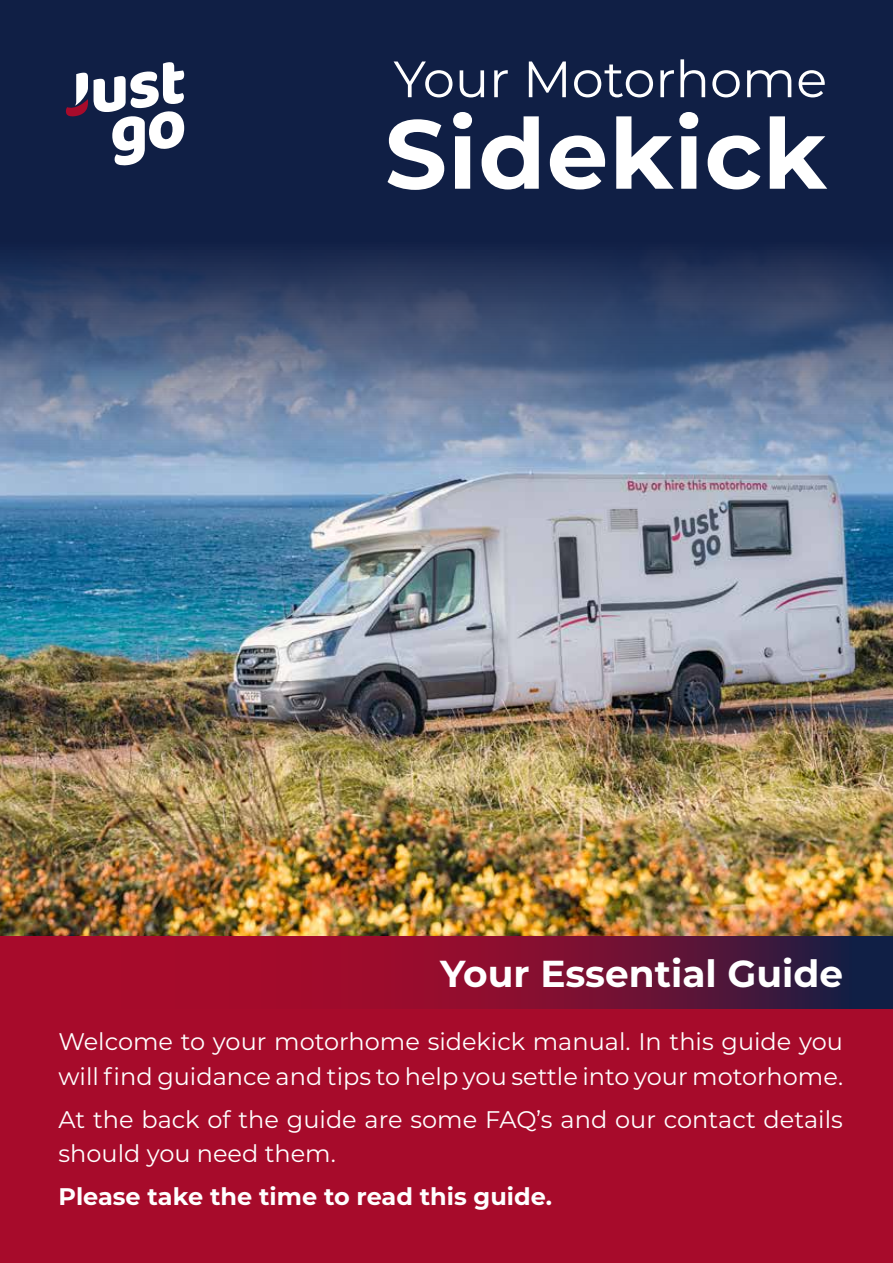
<style>
.page{position:relative;width:893px;height:1263px;background:#fff}
.page>*{position:absolute;margin:0;border:0;box-sizing:border-box;transform-origin:0 0}
.t1{font:700 97.5px "Montserrat";letter-spacing:.01em;color:#fff}
.t2{font:51px "Montserrat";color:#fff}
.t3{font:700 37.5px "Montserrat";color:#fff}
.t4{font:24px/34.5px "Montserrat";color:#fff}
.t5{font:700 24px "Montserrat";color:#fff}
</style>
<div class="page">
<div style="left:0;top:0;width:893px;height:219px;background:#101f45"></div>
<div style="left:0;top:936px;width:893px;height:327px;background:#a70b2b"></div>
<img style="left:0;top:219px;width:893px;height:717px">
<svg style="left:66px;top:73px;width:22px;height:44px"></svg>
<svg style="left:94px;top:62px;width:90px;height:103px"></svg>
<svg style="left:370px;top:936px;width:523px;height:73px;background:#631336"></svg>
<h2 class="t2" style="left:394px;top:44px;width:435px">Your Motorhome</h2>
<h1 class="t1" style="left:385px;top:84px;width:444px">Sidekick</h1>
<h3 class="t3" style="left:440px;top:946px;width:404px">Your Essential Guide</h3>
<p class="t4" style="left:58px;top:1023px;width:786px">Welcome to your motorhome sidekick manual. In this guide you will find guidance and tips to help you settle into your motorhome.</p>
<p class="t4" style="left:58px;top:1101px;width:786px">At the back of the guide are some FAQ’s and our contact details should you need them.</p>
<p class="t5" style="left:58px;top:1179px;width:495px">Please take the time to read this guide.</p>
</div>
